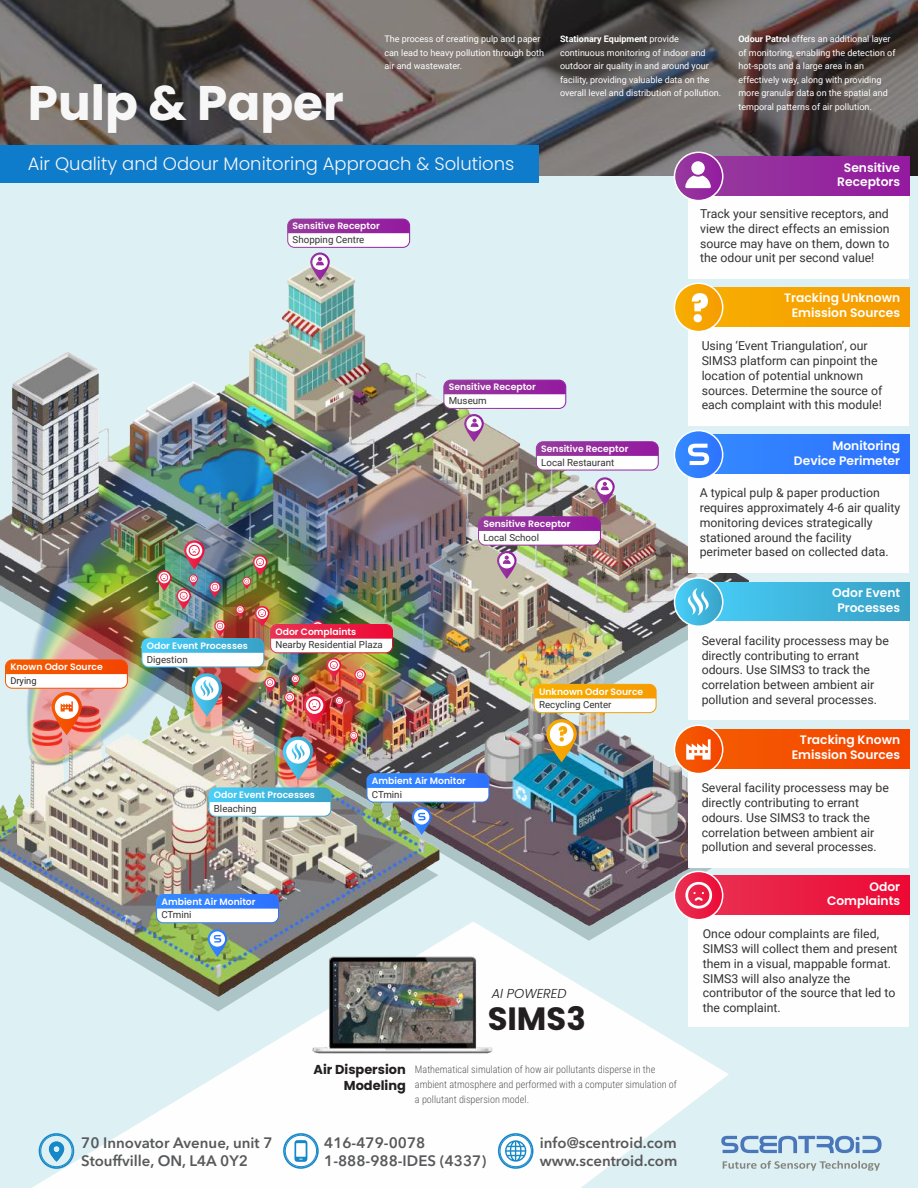
<style>
.page{position:relative;width:918px;height:1188px;background:#fff}
.page>*{position:absolute;margin:0;border:0;box-sizing:border-box;transform-origin:0 0}
.t1{font:700 48.45px "Poppins";color:#f7f7f7}
.t2{font:700 32.25px "Poppins";color:#231f20}
.t3{font:300 18px "Poppins";color:#f7f7f7}
.t4{font:600 15px/18px "Avenir Next LT Pro";color:#58595b}
.t5{font:700 12.9px/15.5px "Poppins";color:#231f20;text-align:right}
.t6{font:italic 300 12.9px "Poppins";color:#231f20}
.t7{font:12.3px/14.7px "Roboto";color:#333}
.t8{font:600 12.3px/14.7px "Poppins";color:#fff;text-align:right}
.t9{font:300 10.2px/15px "Roboto Condensed";color:#58595b}
.t10{font:9.75px "Roboto";color:#333}
.t11{font:600 9.3px "Poppins";color:#fff}
.t12{font:9.3px "Roboto";color:#262626}
.t13{font:9px/13.5px "Roboto";color:#fff}
.s1{font-weight:700}
</style>
<div class="page">
<div style="left:0;top:172px;width:918px;height:1016px;background:#ddf0f4"></div>
<svg style="left:0;top:0;width:918px;height:176px;background:#645e5d"></svg>
<div style="left:0;top:145px;width:539px;height:38px;background:#0e7bcb"></div>
<svg style="left:32px;top:996px;width:697px;height:192px;fill:#fefefe"></svg>
<img style="left:309px;top:996px;width:188px;height:69px">
<svg style="left:721px;top:1136px;width:161px;height:17px"></svg>
<svg style="left:723px;top:1161px;width:157px;height:10px"></svg>
<svg style="left:39px;top:1133px;width:35px;height:36px"></svg>
<svg style="left:498px;top:1133px;width:36px;height:36px"></svg>
<svg style="left:283px;top:1133px;width:36px;height:36px"></svg>
<img style="left:32px;top:996px;width:406px;height:15px">
<img style="left:0;top:265px;width:748px;height:731px">
<img style="left:124px;top:388px;width:449px;height:466px">
<img style="left:0;top:306px;width:381px;height:530px">
<div style="left:688px;top:288px;width:221px;height:138px;background:#fefefe"></div>
<div style="left:688px;top:288px;width:221px;height:38px;background:#f6a401"></div>
<svg style="left:674px;top:283px;width:49px;height:49px"></svg>
<div style="left:688px;top:435px;width:221px;height:138px;background:#fefefe"></div>
<div style="left:688px;top:435px;width:221px;height:38px;background:#307cff"></div>
<div style="left:688px;top:734px;width:221px;height:134px;background:#fefefe"></div>
<div style="left:688px;top:730px;width:221px;height:38px;background:#f44f00"></div>
<div style="left:688px;top:876px;width:221px;height:151px;background:#fefefe"></div>
<svg style="left:723px;top:876px;width:186px;height:38px;background:#ea1a41"></svg>
<div style="left:688px;top:582px;width:221px;height:138px;background:#fefefe"></div>
<svg style="left:723px;top:582px;width:186px;height:39px;background:#3eb4dc"></svg>
<svg style="left:674px;top:577px;width:49px;height:50px;background:#70c0da"></svg>
<div style="left:688px;top:157px;width:221px;height:122px;background:#fefefe"></div>
<svg style="left:723px;top:157px;width:186px;height:38px;background:#94289e"></svg>
<svg style="left:674px;top:152px;width:49px;height:48px"></svg>
<div style="left:691px;top:161px;width:14px;height:14px;background:#fefefe;border-radius:50%"></div>
<svg style="left:674px;top:871px;width:49px;height:49px"></svg>
<svg style="left:674px;top:430px;width:49px;height:50px"></svg>
<svg style="left:674px;top:725px;width:49px;height:49px"></svg>
<svg style="left:546px;top:719px;width:31px;height:43px"></svg>
<svg style="left:51px;top:692px;width:31px;height:43px"></svg>
<svg style="left:464px;top:414px;width:20px;height:28px"></svg>
<svg style="left:595px;top:477px;width:20px;height:28px"></svg>
<svg style="left:310px;top:253px;width:20px;height:27px"></svg>
<svg style="left:497px;top:551px;width:20px;height:28px"></svg>
<img style="left:142px;top:540px;width:347px;height:295px">
<svg style="left:207px;top:929px;width:20px;height:28px"></svg>
<div style="left:157px;top:894px;width:121px;height:29px;background:#fff;border-radius:7px"></div>
<div style="left:156px;top:894px;width:123px;height:29px;border:1px solid #fff;border-radius:7px"></div>
<svg style="left:157px;top:894px;width:121px;height:15px;background:#3681fd"></svg>
<div style="left:5px;top:660px;width:122px;height:28px;background:#fff;border-radius:7px"></div>
<div style="left:5px;top:659px;width:123px;height:30px;border:1px solid #fff;border-radius:7px"></div>
<svg style="left:5px;top:660px;width:122px;height:14px;background:#f35102"></svg>
<div style="left:534px;top:684px;width:122px;height:29px;background:#fefefe;border-radius:7px"></div>
<div style="left:534px;top:684px;width:123px;height:29px;border:1px solid #fff;border-radius:7px"></div>
<svg style="left:534px;top:684px;width:122px;height:15px;background:#f6a80b"></svg>
<div style="left:536px;top:442px;width:122px;height:28px;background:#fefefe;border-radius:7px"></div>
<div style="left:536px;top:441px;width:123px;height:30px;border:1px solid #fff;border-radius:7px"></div>
<svg style="left:536px;top:442px;width:122px;height:14px;background:#962d9f"></svg>
<div style="left:479px;top:517px;width:121px;height:28px;background:#fefefe;border-radius:7px"></div>
<div style="left:478px;top:516px;width:123px;height:30px;border:1px solid #fff;border-radius:7px"></div>
<svg style="left:479px;top:517px;width:121px;height:14px;background:#952b9d"></svg>
<div style="left:288px;top:219px;width:122px;height:28px;background:#fefefe;border-radius:7px"></div>
<div style="left:287px;top:219px;width:123px;height:29px;border:1px solid #fff;border-radius:7px"></div>
<svg style="left:288px;top:219px;width:122px;height:14px;background:#952c9e"></svg>
<div style="left:444px;top:380px;width:122px;height:28px;background:#fefefe;border-radius:7px"></div>
<div style="left:443px;top:380px;width:123px;height:29px;border:1px solid #fff;border-radius:7px"></div>
<svg style="left:444px;top:380px;width:122px;height:14px;background:#952d9f"></svg>
<p class="t13" style="left:384px;top:32px;width:161px">The process of creating pulp and paper can lead to heavy pollution through both air and wastewater.</p>
<p class="t13" style="left:560px;top:32px;width:163px"><span class="s1">Stationary Equipment</span> provide continuous monitoring of indoor and outdoor air quality in and around your facility, providing valuable data on the overall level and distribution of pollution.</p>
<p class="t13" style="left:738px;top:32px;width:159px"><span class="s1">Odour Patrol</span> offers an additional layer of monitoring, enabling the detection of hot-spots and a large area in an effectively way, along with providing more granular data on the spatial and temporal patterns of air pollution.</p>
<h1 class="t1" style="left:28px;top:75px;width:318px">Pulp &amp; Paper</h1>
<h3 class="t3" style="left:28px;top:153px;width:488px">Air Quality and Odour Monitoring Approach &amp; Solutions</h3>
<p class="t8" style="left:837px;top:160px;width:64px;text-align:center">Sensitive<br>Receptors</p>
<p class="t7" style="left:700px;top:206px;width:191px;text-align:justify">Track your sensitive receptors, and view the direct effects an emission source may have on them, down to the odour unit per second value!</p>
<p class="t11" style="left:293px;top:221px;width:89px">Sensitive Receptor</p>
<p class="t10" style="left:293px;top:233px;width:73px">Shopping Centre</p>
<p class="t11" style="left:449px;top:382px;width:89px">Sensitive Receptor</p>
<p class="t10" style="left:449px;top:394px;width:40px">Museum</p>
<p class="t11" style="left:541px;top:443px;width:89px">Sensitive Receptor</p>
<p class="t10" style="left:541px;top:455px;width:75px">Local Restaurant</p>
<p class="t11" style="left:10px;top:662px;width:94px">Known Odor Source</p>
<p class="t12" style="left:10px;top:674px;width:28px">Drying</p>
<p class="t11" style="left:483px;top:518px;width:89px">Sensitive Receptor</p>
<p class="t10" style="left:483px;top:530px;width:57px">Local School</p>
<p class="t11" style="left:275px;top:626px;width:82px">Odor Complaints</p>
<p class="t11" style="left:147px;top:640px;width:102px">Odor Event Processes</p>
<p class="t10" style="left:275px;top:638px;width:109px">Nearby Residential Plaza</p>
<p class="t10" style="left:147px;top:652px;width:42px">Digestion</p>
<p class="t11" style="left:214px;top:789px;width:102px">Odor Event Processes</p>
<p class="t10" style="left:214px;top:801px;width:44px">Bleaching</p>
<p class="t11" style="left:372px;top:775px;width:96px">Ambient Air Monitor</p>
<p class="t10" style="left:372px;top:787px;width:32px">CTmini</p>
<p class="t11" style="left:539px;top:686px;width:106px">Unknown Odor Source</p>
<p class="t10" style="left:539px;top:698px;width:74px">Recycling Center</p>
<p class="t11" style="left:161px;top:896px;width:96px">Ambient Air Monitor</p>
<p class="t10" style="left:161px;top:908px;width:32px">CTmini</p>
<p class="t6" style="left:492px;top:986px;width:76px">AI POWERED</p>
<h2 class="t2" style="left:488px;top:1000px;width:100px">SIMS3</h2>
<p class="t5" style="left:314px;top:1062px;width:94px">Air Dispersion<br>Modeling</p>
<p class="t9" style="left:415px;top:1061px;width:264px">Mathematical simulation of how air pollutants disperse in the ambient atmosphere and performed with a computer simulation of a pollutant dispersion model.</p>
<p class="t4" style="left:81px;top:1133px;width:193px">70 Innovator Avenue, unit 7<br>Stouffville, ON, L4A 0Y2</p>
<p class="t4" style="left:324px;top:1133px;width:164px">416-479-0078<br>1-888-988-IDES (4337)</p>
<p class="t4" style="left:540px;top:1133px;width:139px">info@scentroid.com www.scentroid.com</p>
<p class="t8" style="left:784px;top:291px;width:117px">Tracking Unknown<br>Emission Sources</p>
<p class="t7" style="left:702px;top:338px;width:182px">Using ‘Event Triangulation’, our<br>SIMS3 platform can pinpoint the location of potential unknown sources. Determine the source of each complaint with this module!</p>
<p class="t8" style="left:794px;top:438px;width:108px">Monitoring<br>Device Perimeter</p>
<p class="t7" style="left:700px;top:485px;width:202px">A typical pulp &amp; paper production requires approximately 4-6 air quality monitoring devices strategically stationed around the facility perimeter based on collected data.</p>
<p class="t8" style="left:832px;top:586px;width:70px;text-align:center">Odor Event<br>Processes</p>
<p class="t7" style="left:702px;top:633px;width:189px">Several facility processess may be directly contributing to errant odours. Use SIMS3 to track the correlation between ambient air pollution and several processes.</p>
<p class="t8" style="left:792px;top:733px;width:110px">Tracking Known<br>Emission Sources</p>
<p class="t7" style="left:702px;top:780px;width:189px">Several facility processess may be directly contributing to errant odours. Use SIMS3 to track the correlation between ambient air pollution and several processes.</p>
<p class="t8" style="left:827px;top:879px;width:75px">Odor<br>Complaints</p>
<p class="t7" style="left:703px;top:926px;width:196px">Once odour complaints are filed,<br>SIMS3 will collect them and present them in a visual, mappable format.<br>SIMS3 will also analyze the contributor of the source that led to the complaint.</p>
</div>
